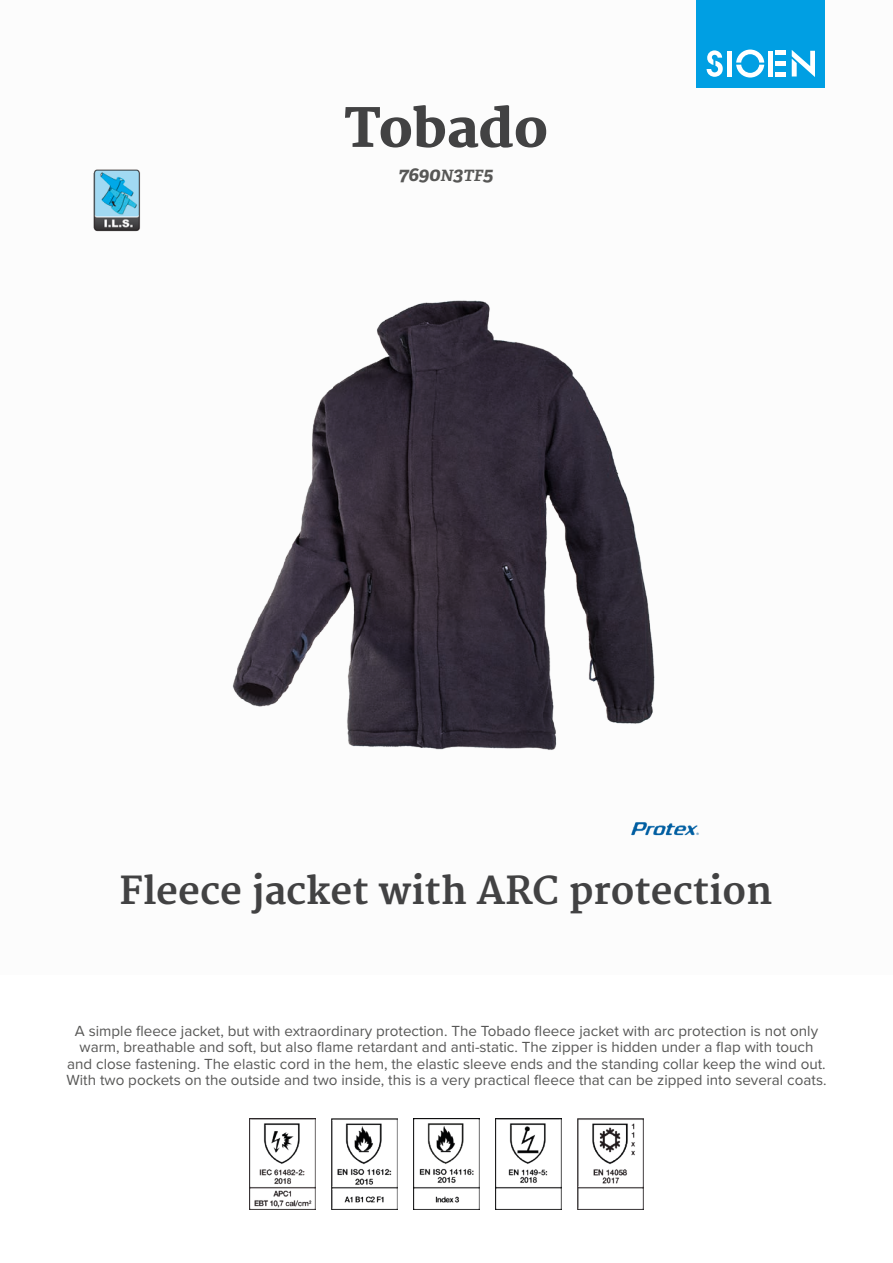
<style>
.page{position:relative;width:893px;height:1263px;background:#fff}
.page>*{position:absolute;margin:0;border:0;box-sizing:border-box;transform-origin:0 0}
.t1{font:800 52.5px "Merriweather";color:#424243}
.t2{font:700 37.5px "Merriweather";color:#424243}
.t3{font:italic 700 19.5px "Adelle PE";color:#575756}
.t4{font:15.15px/16.5px "Proxima Nova";color:#575756;text-align:center}
.s1{font-size:15.6px}
</style>
<div class="page">
<div style="left:697px;top:0;width:128px;height:88px;background:#009fe3"></div>
<svg style="left:707px;top:50px;width:16px;height:27px"></svg>
<svg style="left:736px;top:50px;width:28px;height:28px"></svg>
<div style="left:727px;top:51px;width:5px;height:26px;background:#fff"></div>
<div style="left:768px;top:51px;width:5px;height:26px;background:#fff"></div>
<div style="left:775px;top:72px;width:11px;height:5px;background:#fff"></div>
<div style="left:775px;top:61px;width:11px;height:5px;background:#fff"></div>
<hr style="left:775px;top:51px;width:11px;height:4px;background:#fff">
<svg style="left:792px;top:50px;width:23px;height:27px"></svg>
<img style="left:93px;top:169px;width:48px;height:63px">
<img style="left:688px;top:825px;width:11px;height:11px">
<img style="left:249px;top:1118px;width:66px;height:92px">
<img style="left:331px;top:1118px;width:66px;height:92px">
<img style="left:413px;top:1118px;width:67px;height:92px">
<img style="left:495px;top:1118px;width:67px;height:92px">
<img style="left:577px;top:1118px;width:67px;height:92px">
<img style="left:232px;top:300px;width:456px;height:536px">
<h1 class="t1" style="left:344px;top:98px;width:206px">Tobado</h1>
<p class="t3" style="left:398px;top:160px;width:96px">7690<span class="s1">N</span>3<span class="s1">TF</span>5</p>
<h2 class="t2" style="left:120px;top:869px;width:654px">Fleece jacket with ARC protection</h2>
<p class="t4" style="left:66px;top:1022px;width:762px">A simple fleece jacket, but with extraordinary protection. The Tobado fleece jacket with arc protection is not only warm, breathable and soft, but also flame retardant and anti-static. The zipper is hidden under a flap with touch and close fastening. The elastic cord in the hem, the elastic sleeve ends and the standing collar keep the wind out.<br>With two pockets on the outside and two inside, this is a very practical fleece that can be zipped into several coats.</p>
</div>
